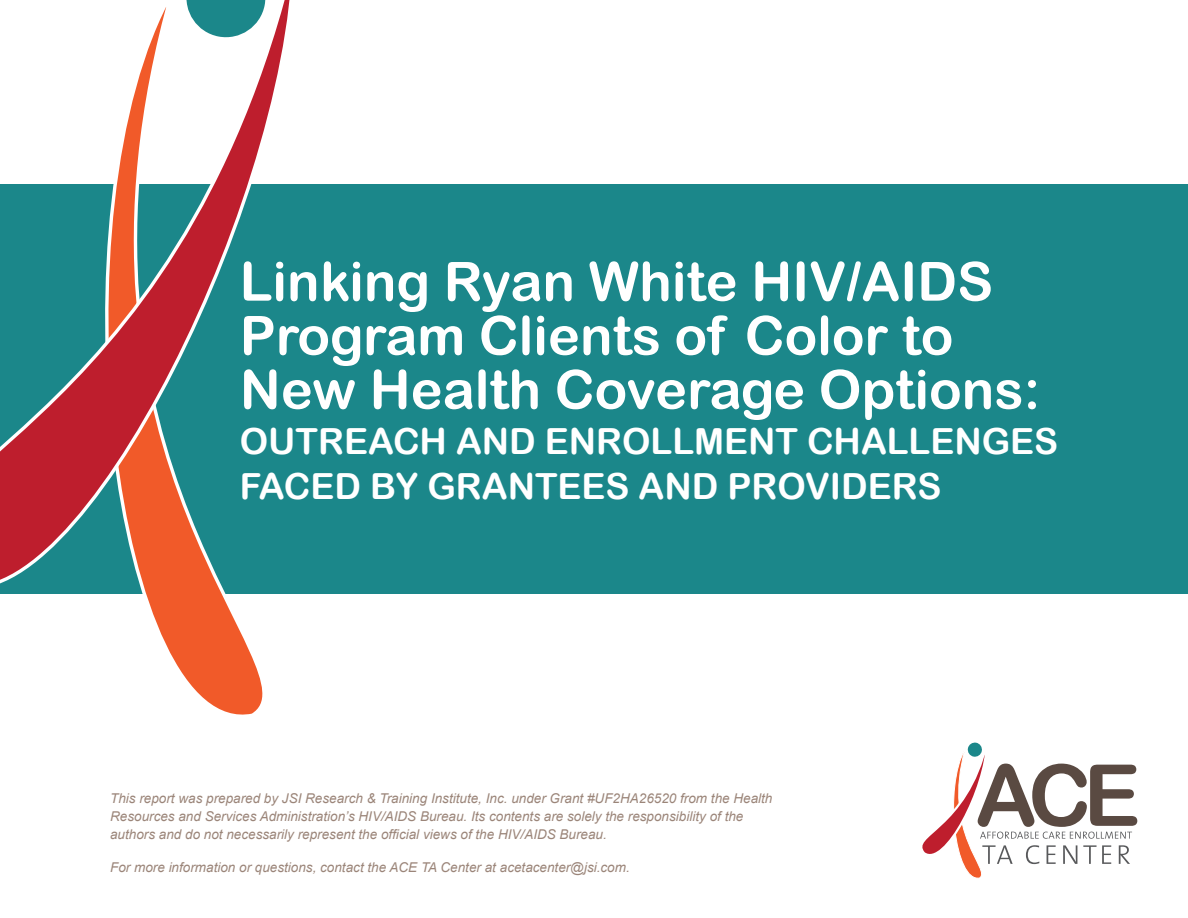
<style>
.page{position:relative;width:1188px;height:918px;background:#fff}
.page>*{position:absolute;margin:0;border:0;box-sizing:border-box;transform-origin:0 0}
.t1{font:54px/54px "Arial Rounded MT Bold";color:#fff}
.t2{font:36px/45px "Arial Rounded MT Bold";color:#fff}
.t3{font:italic 13.5px/18px "Arial";color:#9b8579}
</style>
<div class="page">
<div style="left:0;top:185px;width:1188px;height:409px;background:#1b878a"></div>
<svg style="left:175px;top:184px;width:149px;height:531px"></svg>
<svg style="left:0;top:0;width:298px;height:662px"></svg>
<svg style="left:183px;top:0;width:86px;height:41px"></svg>
<svg style="left:922px;top:742px;width:215px;height:137px"></svg>
<h1 class="t1" style="left:240px;top:254px;width:802px">Linking Ryan White HIV/AIDS<br>Program Clients of Color to<br>New Health Coverage Options:</h1>
<h1 class="t2" style="left:240px;top:418px;width:820px">OUTREACH AND ENROLLMENT CHALLENGES<br>FACED BY GRANTEES AND PROVIDERS</h1>
<p class="t3" style="left:110px;top:789px;width:664px">This report was prepared by JSI Research &amp; Training Institute, Inc. under Grant #UF2HA26520 from the Health<br>Resources and Services Administration’s HIV/AIDS Bureau. Its contents are solely the responsibility of the</p>
<p class="t3" style="left:110px;top:825px;width:498px">authors and do not necessarily represent the official views of the HIV/AIDS Bureau.</p>
<p class="t3" style="left:110px;top:858px;width:521px">For more information or questions, contact the ACE TA Center at acetacenter@jsi.com.</p>
</div>
